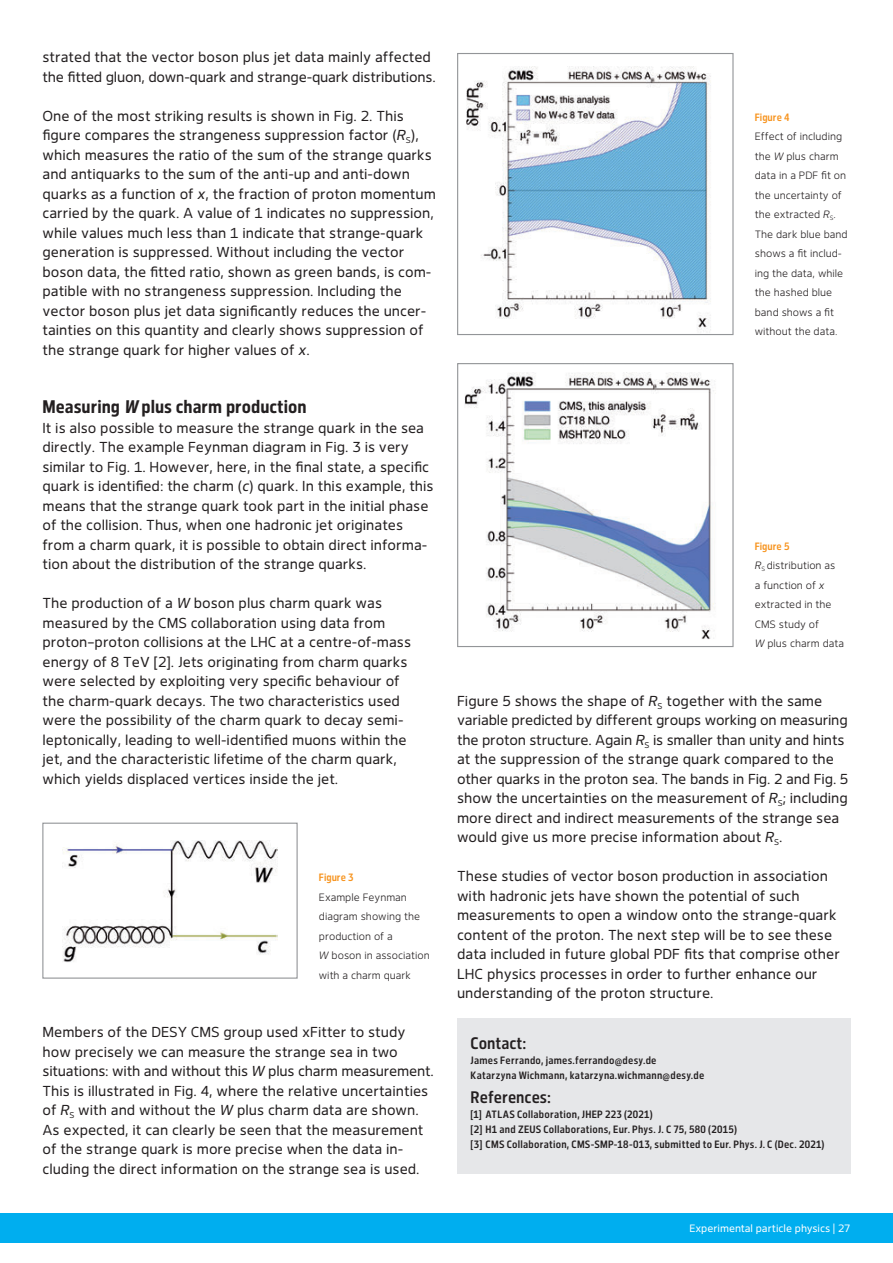
<style>
.page{position:relative;width:893px;height:1263px;background:#fff}
.page>*{position:absolute;margin:0;border:0;box-sizing:border-box;transform-origin:0 0}
.t1{font:700 18px "Desy Sans Cn";color:#231f20}
.t2{font:500 16.5px "Desy Sans Cn";color:#231f20}
.t3{font:14.25px/19.5px "Desy Sans";color:#231f20}
.t4{font:300 10.5px/19.5px "Desy Sans";color:#231f20}
.t5{font:500 10.5px/15px "Desy Sans Cn";letter-spacing:.025em;color:#231f20}
.t6{font:10.5px "Desy Sans";color:#fff}
.t7{font:500 10.5px "Desy Sans Cn";color:#f7931d}
.s1{font-style:italic}
</style>
<div class="page">
<div style="left:0;top:1213px;width:893px;height:30px;background:#00aeef"></div>
<div style="left:457px;top:1018px;width:393px;height:155px;background:#e6e7e9"></div>
<img style="left:466px;top:67px;width:245px;height:264px">
<div style="left:457px;top:53px;width:277px;height:282px;border:1px solid #939598"></div>
<img style="left:464px;top:372px;width:252px;height:268px">
<div style="left:457px;top:363px;width:277px;height:284px;border:1px solid #939598"></div>
<img style="left:62px;top:840px;width:216px;height:122px">
<div style="left:42px;top:823px;width:256px;height:156px;border:1px solid #939598"></div>
<p class="t3" style="left:43px;top:47px;width:395px">strated that the vector boson plus jet data mainly affected the fitted gluon, down-quark and strange-quark distributions.</p>
<p class="t3" style="left:43px;top:106px;width:395px">One of the most striking results is shown in Fig. 2. This figure compares the strangeness suppression factor (<span class="s1">R</span><sub>S</sub>), which measures the ratio of the sum of the strange quarks and antiquarks to the sum of the anti-up and anti-down quarks as a function of <span class="s1">x</span>, the fraction of proton momentum carried by the quark. A value of 1 indicates no suppression, while values much less than 1 indicate that strange-quark generation is suppressed. Without including the vector boson data, the fitted ratio, shown as green bands, is com&shy;patible with no strangeness suppression. Including the vector boson plus jet data significantly reduces the uncer&shy;tainties on this quantity and clearly shows suppression of the strange quark for higher values of <span class="s1">x</span>.</p>
<p class="t1" style="left:43px;top:396px;width:266px">Measuring <span class="s1">W</span> plus charm production</p>
<p class="t3" style="left:43px;top:418px;width:393px">It is also possible to measure the strange quark in the sea directly. The example Feynman diagram in Fig. 3 is very similar to Fig. 1. However, here, in the final state, a specific quark is identified: the charm (<span class="s1">c</span>) quark. In this example, this means that the strange quark took part in the initial phase of the collision. Thus, when one hadronic jet originates from a charm quark, it is possible to obtain direct informa&shy;tion about the distribution of the strange quarks.</p>
<p class="t3" style="left:43px;top:593px;width:370px">The production of a <span class="s1">W</span> boson plus charm quark was measured by the CMS collaboration using data from proton–proton collisions at the LHC at a centre-of-mass energy of 8 TeV [2]. Jets originating from charm quarks were selected by exploiting very specific behaviour of the charm-quark decays. The two characteristics used were the possibility of the charm quark to decay semi&shy;leptonically, leading to well-identified muons within the jet, and the characteristic lifetime of the charm quark, which yields displaced vertices inside the jet.</p>
<p class="t7" style="left:319px;top:871px;width:36px">Figure 3</p>
<p class="t4" style="left:319px;top:887px;width:112px">Example Feynman diagram showing the production of a<br><span class="s1">W</span> boson in association with a charm quark</p>
<p class="t3" style="left:43px;top:1022px;width:393px">Members of the DESY CMS group used xFitter to study how precisely we can measure the strange sea in two situations: with and without this <span class="s1">W</span> plus charm measurement.<br>This is illustrated in Fig. 4, where the relative uncertainties of <span class="s1">R</span><sub>S</sub> with and without the <span class="s1">W</span> plus charm data are shown.<br>As expected, it can clearly be seen that the measurement of the strange quark is more precise when the data in-- cluding the direct information on the strange sea is used.</p>
<p class="t7" style="left:755px;top:111px;width:36px">Figure 4</p>
<p class="t4" style="left:755px;top:127px;width:94px">Effect of including the <span class="s1">W</span> plus charm data in a PDF fit on the uncertainty of the extracted <span class="s1">R</span><sub>S</sub>.<br>The dark blue band shows a fit includ&shy;ing the data, while the hashed blue band shows a fit without the data.</p>
<p class="t7" style="left:755px;top:540px;width:36px">Figure 5</p>
<p class="t4" style="left:755px;top:556px;width:91px"><span class="s1">R</span><sub>S</sub> distribution as<br>a function of <span class="s1">x </span>extracted in the<br>CMS study of<br><span class="s1">W</span> plus charm data</p>
<p class="t3" style="left:457px;top:691px;width:393px">Figure 5 shows the shape of <span class="s1">R</span><sub>S</sub> together with the same variable predicted by different groups working on measuring the proton structure. Again <span class="s1">R</span><sub>S</sub> is smaller than unity and hints at the suppression of the strange quark compared to the other quarks in the proton sea. The bands in Fig. 2 and Fig. 5 show the uncertainties on the measurement of <span class="s1">R</span><sub>S</sub>; including more direct and indirect measurements of the strange sea would give us more precise information about <span class="s1">R</span><sub>S</sub>.</p>
<p class="t3" style="left:457px;top:866px;width:384px">These studies of vector boson production in association with hadronic jets have shown the potential of such measurements to open a window onto the strange-quark content of the proton. The next step will be to see these data included in future global PDF fits that comprise other LHC physics processes in order to further enhance our understanding of the proton structure.</p>
<p class="t2" style="left:471px;top:1033px;width:57px">Contact:</p>
<p class="t5" style="left:471px;top:1053px;width:235px">James Ferrando, james.ferrando@desy.de<br>Katarzyna Wichmann, katarzyna.wichmann@desy.de</p>
<p class="t2" style="left:471px;top:1087px;width:82px">References:</p>
<p class="t5" style="left:471px;top:1107px;width:355px">[1] ATLAS Collaboration, JHEP 223 (2021)<br>[2] H1 and ZEUS Collaborations, Eur. Phys. J. C 75, 580 (2015)<br>[3] CMS Collaboration, CMS-SMP-18-013, submitted to Eur. Phys. J. C (Dec. 2021)</p>
<p class="t6" style="left:690px;top:1222px;width:162px">Experimental particle physics | 27</p>
</div>
